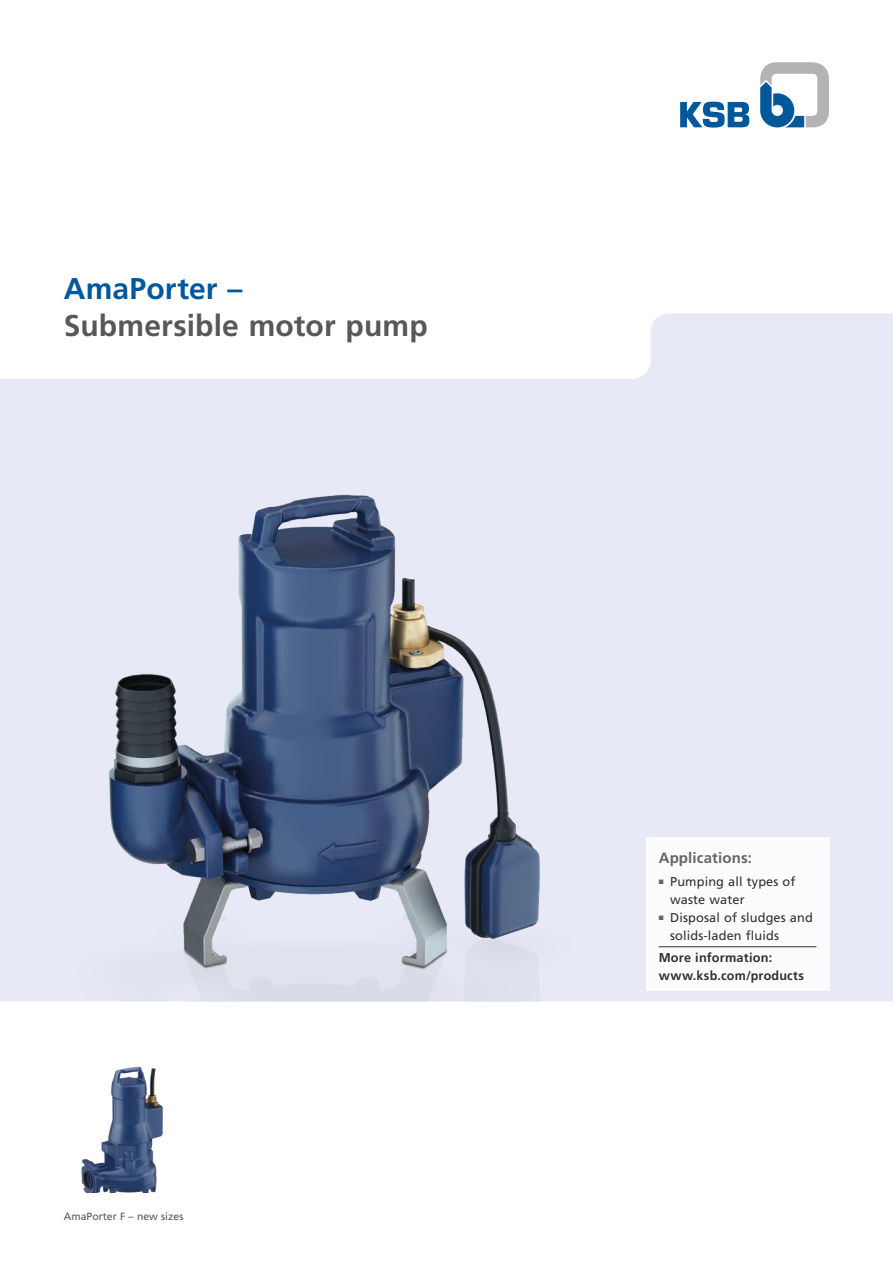
<style>
.page{position:relative;width:893px;height:1263px;background:#fff}
.page>*{position:absolute;margin:0;border:0;box-sizing:border-box;transform-origin:0 0}
.t1{font:700 30px "Frutiger LT Pro";letter-spacing:.005em;color:#585857}
.t2{font:700 30px "Frutiger LT Pro";letter-spacing:.005em;color:#00589a}
.t3{font:700 15px "Frutiger LT Pro";letter-spacing:.01em;color:#585857}
.t4{font:12.75px/18px "Frutiger LT Pro";letter-spacing:.01em;color:#1c1c1b}
.t5{font:700 12.75px/18px "Frutiger LT Pro";letter-spacing:.015em;color:#1c1c1b}
.t6{font:10.5px "Frutiger LT Pro";color:#585857}
.s1{color:#585857}
</style>
<div class="page">
<svg style="left:760px;top:62px;width:69px;height:65px"></svg>
<svg style="left:680px;top:102px;width:69px;height:26px"></svg>
<hr style="left:659px;top:946px;width:157px;height:1px;background:#1c1c1b">
<img style="left:81px;top:1066px;width:82px;height:126px">
<img style="left:40px;top:444px;width:574px;height:557px">
<h1 class="t2" style="left:64px;top:271px;width:180px">AmaPorter –</h1>
<h1 class="t1" style="left:64px;top:308px;width:365px">Submersible motor pump</h1>
<p class="t6" style="left:64px;top:1210px;width:121px">AmaPorter F – new sizes</p>
<p class="t3" style="left:659px;top:849px;width:95px">Applications:</p>
<p class="t4" style="left:670px;top:872px;width:127px;text-indent:-11px"><span class="s1">■</span> Pumping all types of waste water</p>
<p class="t4" style="left:670px;top:908px;width:144px;text-indent:-11px"><span class="s1">■</span> Disposal of sludges and solids-laden fluids</p>
<p class="t5" style="left:659px;top:948px;width:147px">More information: www.ksb.com/products</p>
</div>
